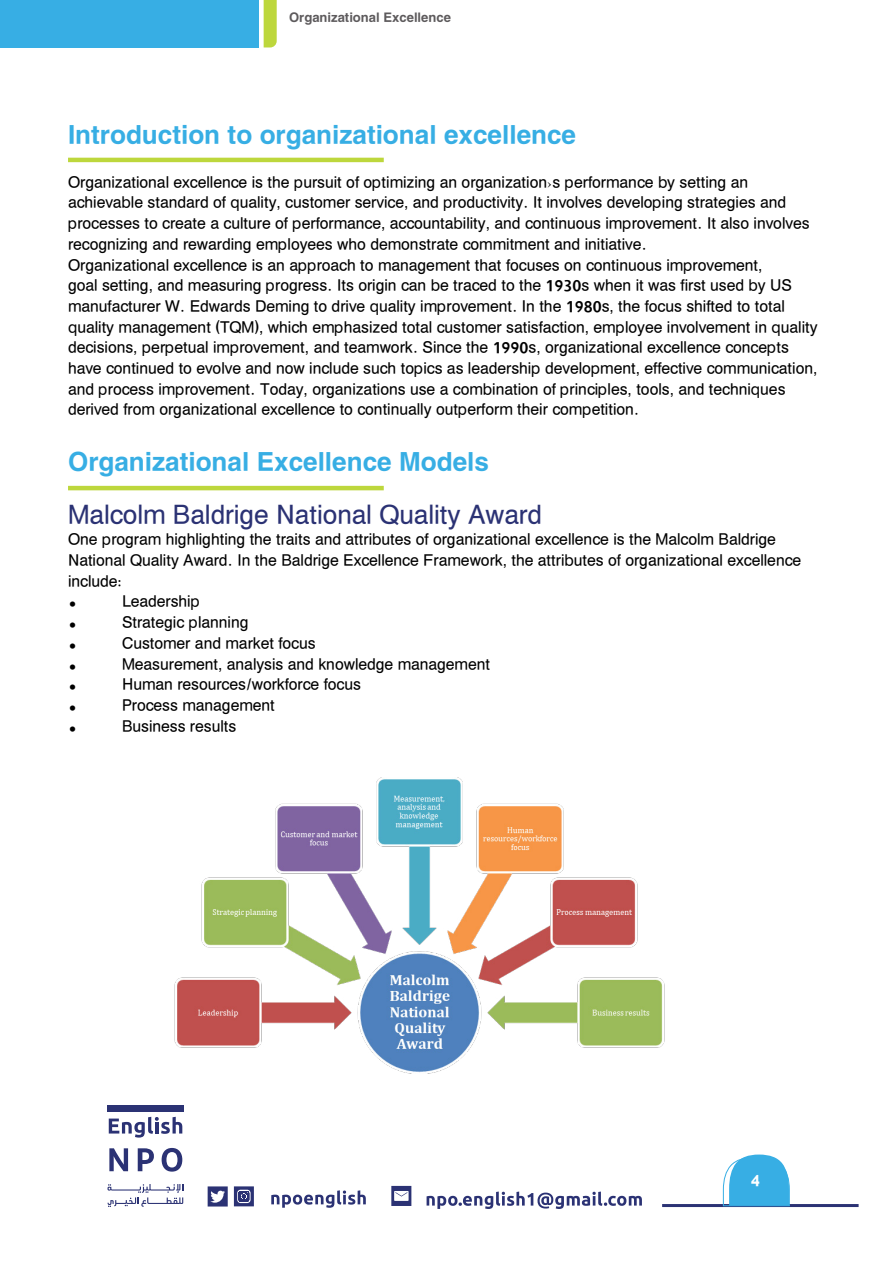
<style>
.page{position:relative;width:893px;height:1263px;background:#fff}
.page>*{position:absolute;margin:0;border:0;box-sizing:border-box;transform-origin:0 0}
.t1{font:30px "Hacen Algeria Bd";color:#37aee4}
.t2{font:30px "Hacen Algeria";color:#2b3274}
.t3{font:18px/20.7px "Hacen Algeria";color:#000}
.t4{font:18px "Hacen Algeria Hd";color:#fff}
.t5{font:15px "Hacen Algeria Bd";color:#5d5a5c}
</style>
<div class="page">
<svg style="left:208px;top:1186px;width:20px;height:20px"></svg>
<svg style="left:234px;top:1186px;width:20px;height:20px"></svg>
<svg style="left:109px;top:1117px;width:73px;height:20px"></svg>
<svg style="left:109px;top:1148px;width:19px;height:23px"></svg>
<svg style="left:138px;top:1148px;width:16px;height:23px"></svg>
<svg style="left:162px;top:1148px;width:20px;height:23px"></svg>
<svg style="left:107px;top:1184px;width:76px;height:23px"></svg>
<div style="left:107px;top:1105px;width:77px;height:6px;background:#2b3274"></div>
<svg style="left:271px;top:1190px;width:95px;height:18px"></svg>
<svg style="left:427px;top:1191px;width:215px;height:18px"></svg>
<svg style="left:391px;top:1186px;width:20px;height:20px"></svg>
<hr style="left:662px;top:1204px;width:197px;height:3px;background:#2b3274">
<svg style="left:722px;top:1154px;width:68px;height:53px"></svg>
<div style="left:0;top:0;width:258px;height:47px;background:#37aee4"></div>
<svg style="left:264px;top:0;width:13px;height:47px"></svg>
<hr style="left:68px;top:158px;width:316px;height:4px;background:#bdd73c">
<img style="left:174px;top:777px;width:491px;height:296px">
<hr style="left:68px;top:486px;width:316px;height:4px;background:#bdd73c">
<p class="t5" style="left:289px;top:7px;width:163px">Organizational Excellence</p>
<h1 class="t1" style="left:68px;top:115px;width:510px">Introduction to organizational excellence</h1>
<p class="t3" style="left:68px;top:172px;width:751px">Organizational excellence is the pursuit of optimizing an organization›s performance by setting an achievable standard of quality, customer service, and productivity. It involves developing strategies and processes to create a culture of performance, accountability, and continuous improvement. It also involves recognizing and rewarding employees who demonstrate commitment and initiative.<br>Organizational excellence is an approach to management that focuses on continuous improvement,<br>goal setting, and measuring progress. Its origin can be traced to the 1930s when it was first used by US manufacturer W. Edwards Deming to drive quality improvement. In the 1980s, the focus shifted to total quality management (TQM), which emphasized total customer satisfaction, employee involvement in quality decisions, perpetual improvement, and teamwork. Since the 1990s, organizational excellence concepts have continued to evolve and now include such topics as leadership development, effective communication, and process improvement. Today, organizations use a combination of principles, tools, and techniques derived from organizational excellence to continually outperform their competition.</p>
<h1 class="t1" style="left:68px;top:442px;width:423px">Organizational Excellence Models</h1>
<h1 class="t2" style="left:68px;top:494px;width:475px">Malcolm Baldrige National Quality Award</h1>
<p class="t3" style="left:68px;top:530px;width:735px">One program highlighting the traits and attributes of organizational excellence is the Malcolm Baldrige National Quality Award. In the Baldrige Excellence Framework, the attributes of organizational excellence include:<br>•</p>
<p class="t3" style="left:122px;top:592px;width:79px">Leadership</p>
<p class="t3" style="left:68px;top:613px;width:10px">•</p>
<p class="t3" style="left:122px;top:613px;width:128px">Strategic planning</p>
<p class="t3" style="left:68px;top:633px;width:10px">•</p>
<p class="t3" style="left:122px;top:633px;width:195px">Customer and market focus</p>
<p class="t3" style="left:68px;top:654px;width:10px">•</p>
<p class="t3" style="left:122px;top:654px;width:370px">Measurement, analysis and knowledge management</p>
<p class="t3" style="left:68px;top:675px;width:10px">•</p>
<p class="t3" style="left:122px;top:675px;width:240px">Human resources/workforce focus</p>
<p class="t3" style="left:68px;top:695px;width:10px">•</p>
<p class="t3" style="left:122px;top:695px;width:154px">Process management</p>
<p class="t3" style="left:68px;top:716px;width:10px">•</p>
<p class="t3" style="left:122px;top:716px;width:116px">Business results</p>
<p class="t4" style="left:751px;top:1168px;width:10px">4</p>
</div>
